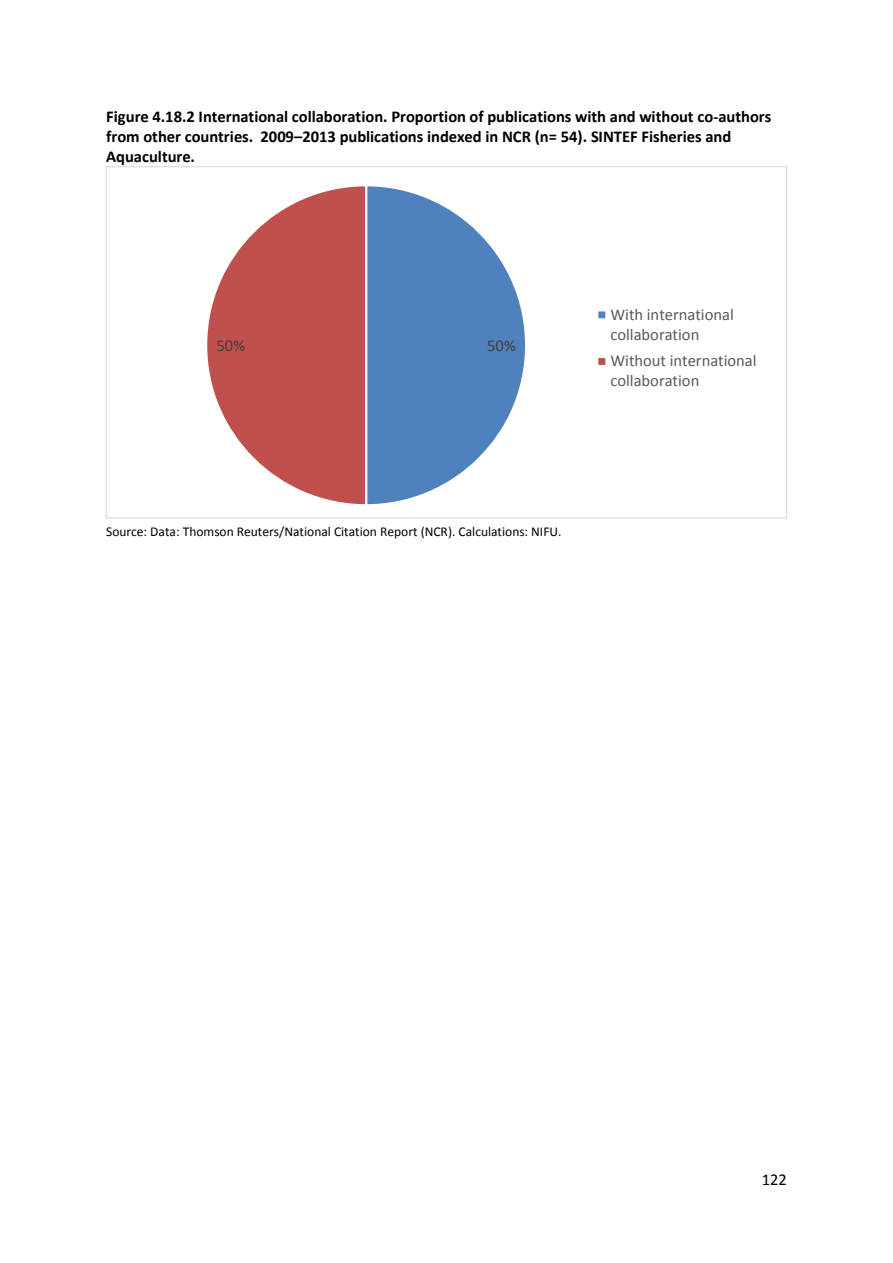
<style>
.page{position:relative;width:893px;height:1263px;background:#fff}
.page>*{position:absolute;margin:0;border:0;box-sizing:border-box;transform-origin:0 0}
.t1{font:700 16.5px/20.1px "Calibri";letter-spacing:-.005em;color:#000}
.t2{font:16.5px/20.1px "Calibri";color:#595959}
.t3{font:16.5px "Calibri";color:#404040}
.t4{font:16.5px "Calibri";color:#000}
.t5{font:13.5px "Calibri";color:#000}
</style>
<div class="page">
<svg style="left:368px;top:186px;width:157px;height:319px"></svg>
<svg style="left:207px;top:186px;width:161px;height:319px"></svg>
<div style="left:597px;top:310px;width:9px;height:9px;background:#4f81bd"></div>
<div style="left:596px;top:309px;width:11px;height:11px;border:2px solid #fff"></div>
<div style="left:597px;top:357px;width:9px;height:9px;background:#c0504d"></div>
<div style="left:596px;top:356px;width:11px;height:11px;border:2px solid #fff"></div>
<p class="t1" style="left:106px;top:108px;width:667px">Figure 4.18.2 International collaboration. Proportion of publications with and without co-authors from other countries. 2009–2013 publications indexed in NCR (n= 54). SINTEF Fisheries and<br>Aquaculture.</p>
<p class="t3" style="left:217px;top:339px;width:30px">50%</p>
<p class="t3" style="left:487px;top:339px;width:30px">50%</p>
<p class="t2" style="left:610px;top:305px;width:125px">With international collaboration</p>
<p class="t2" style="left:610px;top:352px;width:148px">Without international collaboration</p>
<p class="t5" style="left:106px;top:526px;width:457px">Source: Data: Thomson Reuters/National Citation Report (NCR). Calculations: NIFU.</p>
<p class="t4" style="left:762px;top:1173px;width:27px">122</p>
</div>
